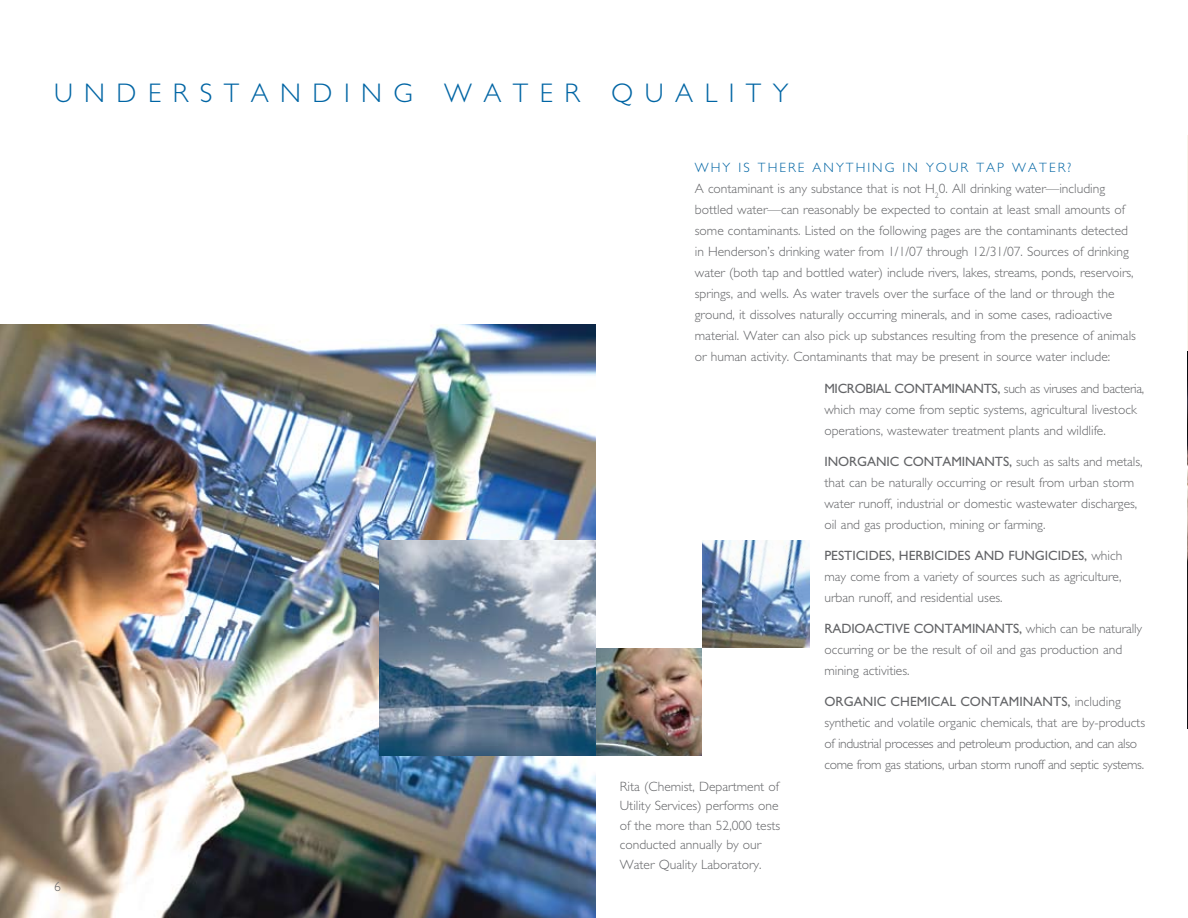
<style>
.page{position:relative;width:1188px;height:918px;background:#fff}
.page>*{position:absolute;margin:0;border:0;box-sizing:border-box;transform-origin:0 0}
.t1{font:300 27px "Gill Sans";letter-spacing:.425em;color:#0065a4}
.t2{font:300 13.5px/21px "Gill Sans";color:#636467}
.t3{font:300 13.5px/21px "Gill Sans";letter-spacing:-.02em;color:#636467}
.s1{color:#0065a4}
.s2{font-weight:400}
</style>
<div class="page">
<img style="left:0;top:324px;width:595px;height:594px">
<hr style="left:1187px;top:135px;width:1px;height:323px;background:#faf5eb">
<img style="left:595px;top:648px;width:107px;height:108px">
<img style="left:702px;top:540px;width:108px;height:108px">
<img style="left:379px;top:540px;width:216px;height:216px">
<img style="left:1187px;top:351px;width:1px;height:378px">
<h1 class="t1" style="left:54px;top:78px;width:736px">UNDERSTANDING WATER QUALITY</h1>
<p class="t2" style="left:695px;top:157px;width:443px"><span class="s1">WHY IS THERE ANYTHING IN YOUR TAP WATER?<br></span>A contaminant is any substance that is not H<sub>2</sub>0. All drinking water—including bottled water—can reasonably be expected to contain at least small amounts of some contaminants. Listed on the following pages are the contaminants detected in Henderson’s drinking water from 1/1/07 through 12/31/07. Sources of drinking water (both tap and bottled water) include rivers, lakes, streams, ponds, reservoirs, springs, and wells. As water travels over the surface of the land or through the ground, it dissolves naturally occurring minerals, and in some cases, radioactive material. Water can also pick up substances resulting from the presence of animals or human activity. Contaminants that may be present in source water include:</p>
<p class="t2" style="left:824px;top:378px;width:321px"><span class="s2">MICROBIAL CONTAMINANTS,</span> such as viruses and bacteria, which may come from septic systems, agricultural livestock operations, wastewater treatment plants and wildlife.</p>
<p class="t2" style="left:824px;top:451px;width:320px"><span class="s2">INORGANIC CONTAMINANTS,</span> such as salts and metals, that can be naturally occurring or result from urban storm water runoff, industrial or domestic wastewater discharges, oil and gas production, mining or farming.</p>
<p class="t2" style="left:824px;top:545px;width:299px;text-align:justify"><span class="s2">PESTICIDES, HERBICIDES AND FUNGICIDES,</span> which may come from a variety of sources such as agriculture, urban runoff, and residential uses.</p>
<p class="t2" style="left:824px;top:618px;width:319px"><span class="s2">RADIOACTIVE CONTAMINANTS,</span> which can be naturally occurring or be the result of oil and gas production and mining activities.</p>
<p class="t3" style="left:824px;top:691px;width:322px"><span class="s2">ORGANIC CHEMICAL CONTAMINANTS,</span> including synthetic and volatile organic chemicals, that are by-products of industrial processes and petroleum production, and can also come from gas stations, urban storm runoff and septic systems.</p>
<p class="t2" style="left:54px;top:876px;width:8px">6</p>
<p class="t2" style="left:620px;top:776px;width:162px;line-height:19.5px">Rita (Chemist, Department of<br>Utility Services) performs one of the more than 52,000 tests conducted annually by our<br>Water Quality Laboratory.</p>
</div>
